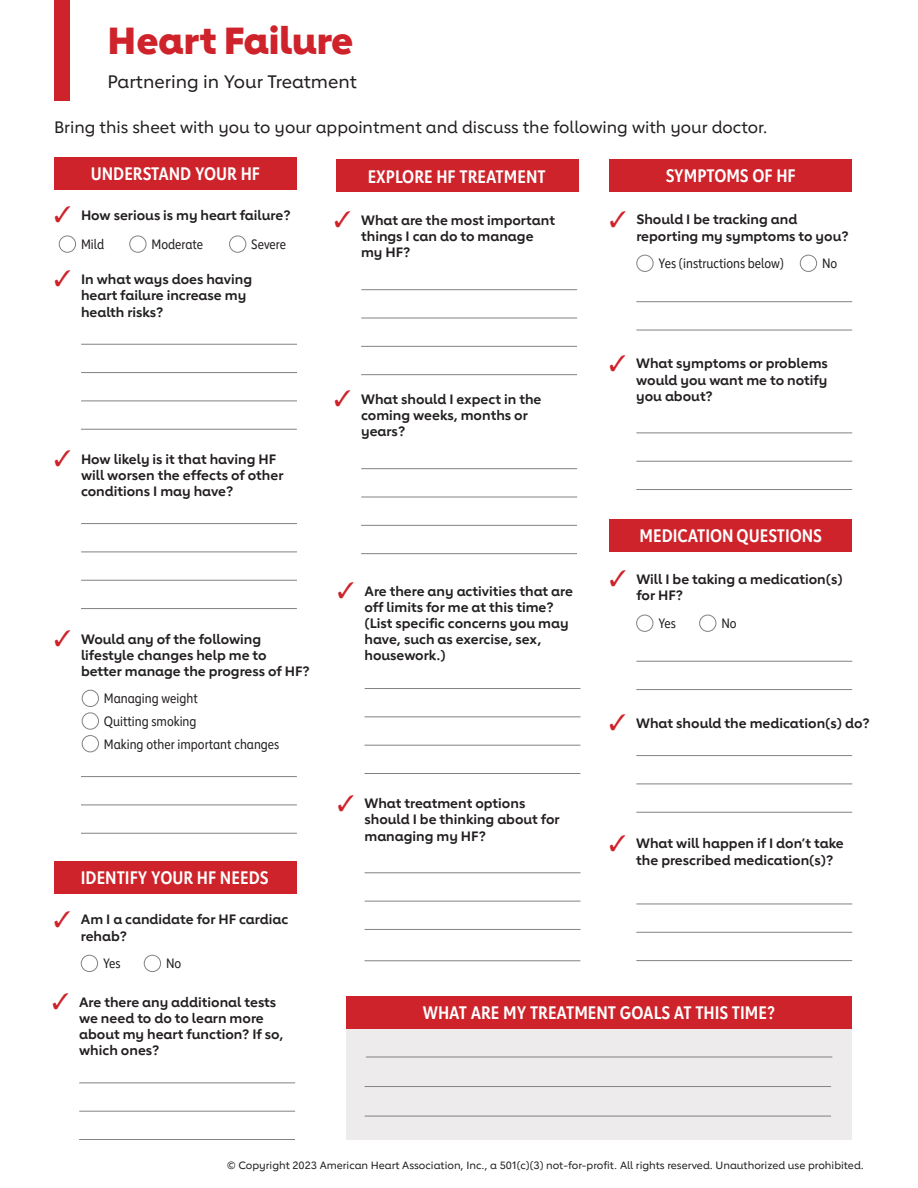
<style>
.page{position:relative;width:918px;height:1188px;background:#fff}
.page>*{position:absolute;margin:0;border:0;box-sizing:border-box;transform-origin:0 0}
.t1{font:800 37.5px "Lub Dub";color:#ce232a}
.t2{font:700 18px "Lub Dub Condensed";color:#fff}
.t3{font:500 18px "Lub Dub";color:#231f20}
.t4{font:500 16.5px "Lub Dub";color:#231f20}
.t5{font:700 13.5px/16.2px "Lub Dub";color:#231f20}
.t6{font:13.5px "Lub Dub Condensed";color:#231f20}
.t7{font:500 10.5px "Lub Dub";color:#231f20}
</style>
<div class="page">
<div style="left:54px;top:0;width:15px;height:100px;background:#ce232a"></div>
<div style="left:54px;top:157px;width:243px;height:33px;background:#ce232a"></div>
<div style="left:609px;top:159px;width:243px;height:33px;background:#ce232a"></div>
<div style="left:609px;top:519px;width:243px;height:33px;background:#ce232a"></div>
<div style="left:54px;top:861px;width:243px;height:33px;background:#ce232a"></div>
<div style="left:336px;top:159px;width:243px;height:33px;background:#ce232a"></div>
<div style="left:59px;top:236px;width:17px;height:17px;border:1px solid #808285;border-radius:50%"></div>
<div style="left:81px;top:955px;width:17px;height:17px;border:1px solid #808285;border-radius:50%"></div>
<div style="left:636px;top:615px;width:17px;height:17px;border:1px solid #808285;border-radius:50%"></div>
<div style="left:636px;top:255px;width:18px;height:17px;border:1px solid #808285;border-radius:50%"></div>
<div style="left:82px;top:690px;width:17px;height:17px;border:1px solid #808285;border-radius:50%"></div>
<div style="left:229px;top:236px;width:17px;height:17px;border:1px solid #808285;border-radius:50%"></div>
<div style="left:82px;top:735px;width:17px;height:17px;border:1px solid #808285;border-radius:50%"></div>
<div style="left:129px;top:236px;width:17px;height:17px;border:1px solid #808285;border-radius:50%"></div>
<div style="left:144px;top:955px;width:17px;height:17px;border:1px solid #808285;border-radius:50%"></div>
<div style="left:699px;top:615px;width:17px;height:17px;border:1px solid #808285;border-radius:50%"></div>
<div style="left:800px;top:255px;width:17px;height:17px;border:1px solid #808285;border-radius:50%"></div>
<div style="left:82px;top:713px;width:17px;height:17px;border:1px solid #808285;border-radius:50%"></div>
<hr style="left:81px;top:344px;width:216px;height:1px;background:#808285">
<hr style="left:81px;top:523px;width:216px;height:1px;background:#808285">
<hr style="left:81px;top:401px;width:216px;height:1px;background:#808285">
<hr style="left:79px;top:1111px;width:216px;height:1px;background:#808285">
<hr style="left:365px;top:716px;width:215px;height:1px;background:#808285">
<hr style="left:636px;top:489px;width:216px;height:1px;background:#808285">
<hr style="left:636px;top:960px;width:216px;height:1px;background:#808285">
<hr style="left:636px;top:812px;width:216px;height:1px;background:#808285">
<hr style="left:365px;top:929px;width:215px;height:1px;background:#808285">
<hr style="left:361px;top:318px;width:216px;height:1px;background:#808285">
<hr style="left:361px;top:497px;width:216px;height:1px;background:#808285">
<hr style="left:81px;top:580px;width:216px;height:1px;background:#808285">
<hr style="left:81px;top:372px;width:216px;height:1px;background:#808285">
<hr style="left:79px;top:1082px;width:216px;height:1px;background:#808285">
<hr style="left:365px;top:688px;width:215px;height:1px;background:#808285">
<hr style="left:636px;top:461px;width:216px;height:1px;background:#808285">
<hr style="left:636px;top:932px;width:216px;height:1px;background:#808285">
<hr style="left:636px;top:784px;width:216px;height:1px;background:#808285">
<hr style="left:636px;top:433px;width:216px;height:1px;background:#808285">
<hr style="left:636px;top:904px;width:216px;height:1px;background:#808285">
<hr style="left:636px;top:755px;width:216px;height:1px;background:#808285">
<hr style="left:365px;top:901px;width:215px;height:1px;background:#808285">
<hr style="left:365px;top:872px;width:215px;height:1px;background:#808285">
<hr style="left:361px;top:289px;width:216px;height:1px;background:#808285">
<hr style="left:361px;top:468px;width:216px;height:1px;background:#808285">
<hr style="left:81px;top:552px;width:216px;height:1px;background:#808285">
<hr style="left:81px;top:429px;width:216px;height:1px;background:#808285">
<hr style="left:79px;top:1139px;width:216px;height:1px;background:#808285">
<hr style="left:364px;top:745px;width:216px;height:1px;background:#808285">
<hr style="left:364px;top:960px;width:216px;height:1px;background:#808285">
<hr style="left:361px;top:346px;width:216px;height:1px;background:#808285">
<hr style="left:361px;top:525px;width:216px;height:1px;background:#808285">
<hr style="left:81px;top:608px;width:216px;height:1px;background:#808285">
<hr style="left:81px;top:776px;width:216px;height:1px;background:#808285">
<hr style="left:636px;top:301px;width:216px;height:1px;background:#808285">
<hr style="left:636px;top:661px;width:216px;height:1px;background:#808285">
<hr style="left:364px;top:773px;width:216px;height:1px;background:#808285">
<hr style="left:361px;top:374px;width:216px;height:1px;background:#808285">
<hr style="left:361px;top:553px;width:216px;height:1px;background:#808285">
<hr style="left:81px;top:805px;width:216px;height:1px;background:#808285">
<hr style="left:636px;top:330px;width:216px;height:1px;background:#808285">
<hr style="left:636px;top:689px;width:216px;height:1px;background:#808285">
<hr style="left:81px;top:833px;width:216px;height:1px;background:#808285">
<div style="left:346px;top:997px;width:506px;height:143px;background:#edebeb"></div>
<div style="left:346px;top:996px;width:506px;height:33px;background:#ce232a"></div>
<hr style="left:366px;top:1057px;width:466px;height:1px;background:#808285">
<hr style="left:365px;top:1086px;width:466px;height:1px;background:#808285">
<hr style="left:365px;top:1116px;width:466px;height:1px;background:#808285">
<p class="t1" style="left:108px;top:18px;width:247px">Heart Failure</p>
<p class="t3" style="left:108px;top:71px;width:251px">Partnering in Your Treatment</p>
<p class="t4" style="left:54px;top:118px;width:715px">Bring this sheet with you to your appointment and discuss the following with your doctor.</p>
<p class="t2" style="left:91px;top:163px;width:171px">UNDERSTAND YOUR HF</p>
<p class="t2" style="left:666px;top:165px;width:131px">SYMPTOMS OF HF</p>
<p class="t2" style="left:368px;top:166px;width:180px">EXPLORE HF TREATMENT</p>
<p class="t5" style="left:81px;top:207px;width:211px">How serious is my heart failure?</p>
<p class="t6" style="left:81px;top:236px;width:25px">Mild</p>
<p class="t6" style="left:151px;top:236px;width:53px">Moderate</p>
<p class="t6" style="left:251px;top:236px;width:36px">Severe</p>
<p class="t5" style="left:81px;top:271px;width:173px">In what ways does having heart failure increase my health risks?</p>
<p class="t5" style="left:81px;top:451px;width:204px">How likely is it that having HF will worsen the effects of other conditions I may have?</p>
<p class="t5" style="left:81px;top:631px;width:230px">Would any of the following lifestyle changes help me to better manage the progress of HF?</p>
<p class="t6" style="left:104px;top:691px;width:95px">Managing weight</p>
<p class="t6" style="left:104px;top:713px;width:94px">Quitting smoking</p>
<p class="t6" style="left:104px;top:736px;width:177px">Making other important changes</p>
<p class="t2" style="left:81px;top:867px;width:189px">IDENTIFY YOUR HF NEEDS</p>
<p class="t5" style="left:81px;top:911px;width:209px">Am I a candidate for HF cardiac rehab?</p>
<p class="t6" style="left:103px;top:956px;width:19px">Yes</p>
<p class="t6" style="left:166px;top:956px;width:17px">No</p>
<p class="t5" style="left:79px;top:993px;width:206px">Are there any additional tests we need to do to learn more about my heart function? If so, which ones?</p>
<p class="t5" style="left:361px;top:212px;width:195px">What are the most important things I can do to manage</p>
<p class="t5" style="left:361px;top:244px;width:51px">my HF?</p>
<p class="t5" style="left:361px;top:391px;width:182px">What should I expect in the coming weeks, months or years?</p>
<p class="t5" style="left:364px;top:583px;width:210px">Are there any activities that are off limits for me at this time? (List specific concerns you may have, such as exercise, sex, housework.)</p>
<p class="t5" style="left:364px;top:795px;width:197px">What treatment options should I be thinking about for managing my HF?</p>
<p class="t5" style="left:636px;top:211px;width:214px">Should I be tracking and reporting my symptoms to you?</p>
<p class="t6" style="left:659px;top:256px;width:127px">Yes (instructions below)</p>
<p class="t6" style="left:822px;top:256px;width:17px">No</p>
<p class="t5" style="left:636px;top:355px;width:193px;text-align:justify">What symptoms or problems would you want me to notify you about?</p>
<p class="t2" style="left:640px;top:525px;width:184px">MEDICATION QUESTIONS</p>
<p class="t5" style="left:636px;top:571px;width:208px">Will I be taking a medication(s) for HF?</p>
<p class="t6" style="left:658px;top:616px;width:19px">Yes</p>
<p class="t6" style="left:721px;top:616px;width:17px">No</p>
<p class="t5" style="left:636px;top:715px;width:235px">What should the medication(s) do?</p>
<p class="t5" style="left:636px;top:835px;width:209px">What will happen if I don’t take the prescribed medication(s)?</p>
<p class="t2" style="left:423px;top:1002px;width:354px">WHAT ARE MY TREATMENT GOALS AT THIS TIME?</p>
<p class="t7" style="left:227px;top:1159px;width:638px">© Copyright 2023 American Heart Association, Inc., a 501(c)(3) not-for-profit. All rights reserved. Unauthorized use prohibited.</p>
</div>
